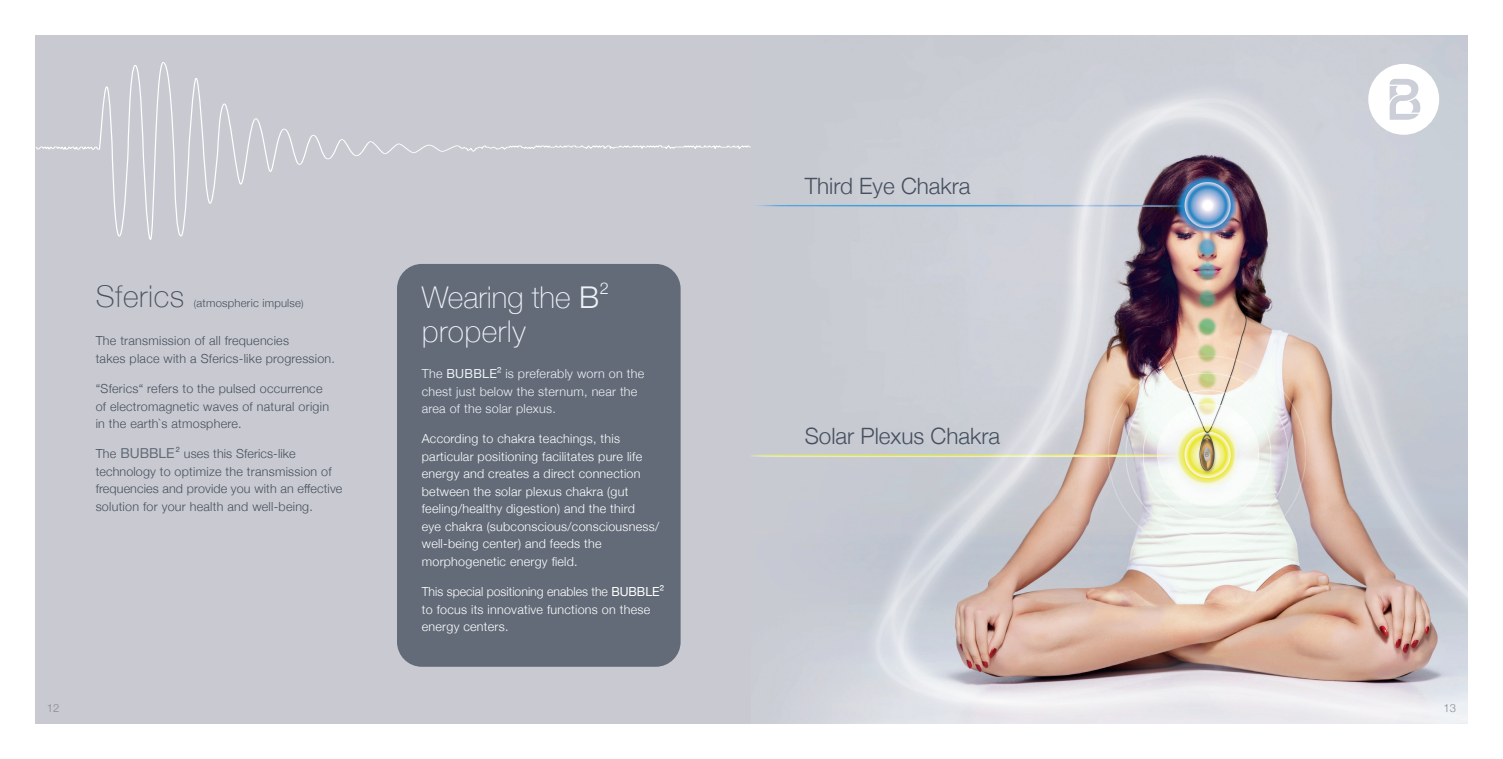
<style>
.page{position:relative;width:1503px;height:759px;background:#fff}
.page>*{position:absolute;margin:0;border:0;box-sizing:border-box;transform-origin:0 0}
._20_Bold_Left{font:100 30px "Helvetica Neue";color:#eff1f8}
._20_Bold_Left-2{font:100 30px "Helvetica Neue";letter-spacing:.02em;color:#eff1f8}
._20_Bold_Left-3{font:100 30px "Helvetica Neue";letter-spacing:.02em;color:#46505e}
.t1{font:300 22.5px "Helvetica Neue";color:#46505e}
._20_Bold_Left-4{font:300 16.25px "Helvetica Neue";color:#eff1f8}
.t2{font:13.75px "Helvetica Neue";color:#626b77}
.t3{font:300 12.5px/17.5px "Helvetica Neue";letter-spacing:.02em;color:#fff}
.t4{font:300 12.5px/17.5px "Helvetica Neue";letter-spacing:.02em;color:#46505e}
.t5{font:300 12.5px/17.5px "Helvetica Neue";letter-spacing:.02em;color:#eff1f8}
._20_Bold_Left-5{font:300 11.25px "Helvetica Neue";letter-spacing:.02em;color:#46505e}
.t6{font:300 11.25px "Helvetica Neue";color:#838a93}
.t7{font:7.5px "Helvetica Neue";color:#46505e}
.s1{font-size:10px}
.s2{font-weight:300;font-size:12.5px;color:#46505e}
.s3{font-weight:300}
.s4{font-weight:400}
</style>
<div class="page">
<div style="left:35px;top:35px;width:716px;height:688px;background:#c9cad1"></div>
<svg style="left:36px;top:62px;width:715px;height:178px"></svg>
<img style="left:751px;top:35px;width:716px;height:688px">
<svg style="left:1368px;top:64px;width:71px;height:71px"></svg>
<div style="left:397px;top:264px;width:283px;height:402px;background:#626b77;border-radius:25px"></div>
<p class="_20_Bold_Left-3" style="left:96px;top:274px;width:90px">Sferics</p>
<p class="_20_Bold_Left-5" style="left:194px;top:294px;width:111px"><span class="s1">(</span>atmospheric impulse<span class="s1">)</span></p>
<p class="t4" style="left:96px;top:331px;width:195px">The transmission of all frequencies</p>
<p class="t4" style="left:96px;top:349px;width:241px">takes place with a Sferics-like progression.</p>
<p class="t4" style="left:96px;top:379px;width:228px">“Sferics“ refers to the pulsed occurrence</p>
<p class="t4" style="left:96px;top:396px;width:235px">of electromagnetic waves of natural origin</p>
<p class="t4" style="left:96px;top:414px;width:147px">in the earth`s atmosphere.</p>
<p class="t2" style="left:96px;top:443px;width:80px"><span class="s2">The</span> BUBBLE</p>
<p class="t7" style="left:176px;top:443px;width:6px">2</p>
<p class="t4" style="left:184px;top:444px;width:113px">uses this Sferics-like</p>
<p class="t4" style="left:96px;top:461px;width:248px">technology to optimize the transmission of frequencies and provide you with an effective solution for your health and well-being.</p>
<p class="_20_Bold_Left" style="left:422px;top:274px;width:179px">Wearing the <span class="s3">B</span></p>
<p class="_20_Bold_Left-4" style="left:599px;top:275px;width:11px">2</p>
<p class="_20_Bold_Left-2" style="left:422px;top:308px;width:105px">properly</p>
<p class="t5" style="left:422px;top:364px;width:224px">The <span class="s4">BUBBLE</span><sup>²</sup> is preferably worn on the chest just below the sternum, near the area of the solar plexus.</p>
<p class="t3" style="left:422px;top:429px;width:200px">According to chakra teachings, this</p>
<p class="t3" style="left:422px;top:446px;width:222px">particular positioning facilitates pure life energy and creates a direct connection between the solar plexus chakra (gut</p>
<p class="t3" style="left:422px;top:499px;width:215px">feeling/healthy digestion) and the third</p>
<p class="t3" style="left:422px;top:516px;width:239px">eye chakra (subconscious/consciousness/ well-being center) and feeds the</p>
<p class="t3" style="left:422px;top:551px;width:157px">morphogenetic energy field.</p>
<p class="t3" style="left:422px;top:581px;width:243px">This special positioning enables the <span class="s4">BUBBLE</span><sup>² </sup>to focus its innovative functions on these energy centers.</p>
<p class="t1" style="left:804px;top:167px;width:167px">Third Eye Chakra</p>
<p class="t1" style="left:804px;top:417px;width:197px">Solar Plexus Chakra</p>
<p class="t6" style="left:47px;top:698px;width:14px">12</p>
<p class="t6" style="left:1443px;top:698px;width:14px">13</p>
</div>
